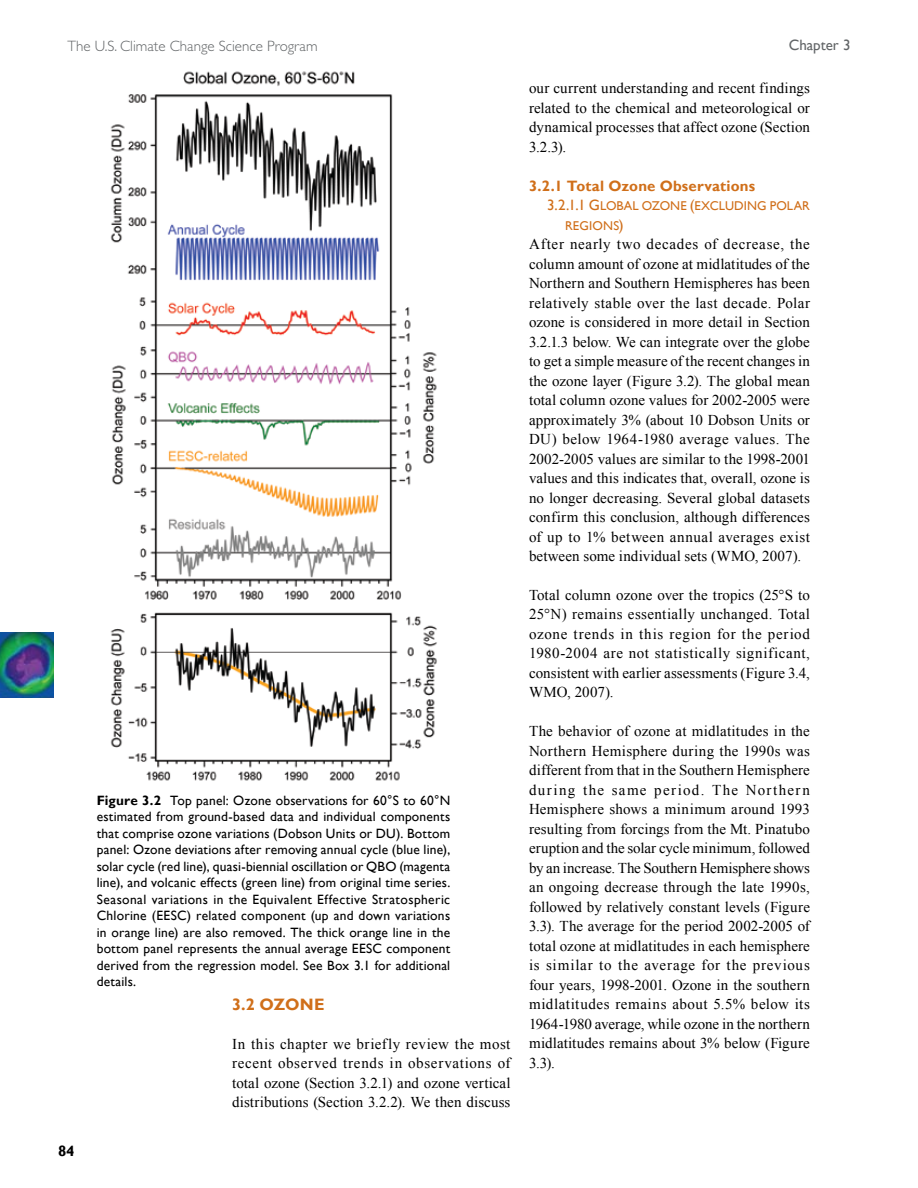
<style>
.page{position:relative;width:918px;height:1188px;background:#fff}
.page>*{position:absolute;margin:0;border:0;box-sizing:border-box;transform-origin:0 0}
.t1{font:700 16.5px "Gill Sans";color:#d06f1a}
.t2{font:15px/19.5px "Times New Roman";letter-spacing:.005em;color:#000;text-align:justify}
.t3{font:300 15px "Gill Sans";color:#626567}
.t4{font:700 15px "Gill Sans";letter-spacing:.01em;color:#d06f1a}
.t5{font:15px "Gill Sans";color:#626567}
.t6{font:700 15px "Gill Sans";color:#000}
.t7{font:13.5px/16.5px "Gill Sans";letter-spacing:.01em;color:#000;text-align:justify}
.t8{font:12.75px/19.5px "Gill Sans MT SC850";letter-spacing:.01em;color:#d06f1a}
.s1{font-weight:700}
.s2{font-size:15px}
</style>
<div class="page">
<img style="left:0;top:632px;width:53px;height:66px">
<img style="left:110px;top:71px;width:327px;height:710px">
<p class="t3" style="left:68px;top:37px;width:252px">The U.S. Climate Change Science Program</p>
<p class="t5" style="left:789px;top:36px;width:63px">Chapter 3</p>
<p class="t6" style="left:58px;top:1142px;width:18px">84</p>
<p class="t7" style="left:97px;top:792px;width:355px"><span class="s1">Figure 3.2</span> Top panel: Ozone observations for 60°S to 60°N estimated from ground-based data and individual components that comprise ozone variations (Dobson Units or DU). Bottom panel: Ozone deviations after removing annual cycle (blue line), solar cycle (red line), quasi-biennial oscillation or QBO (magenta line), and volcanic effects (green line) from original time series.<br>Seasonal variations in the Equivalent Effective Stratospheric Chlorine (EESC) related component (up and down variations in orange line) are also removed. The thick orange line in the bottom panel represents the annual average EESC component derived from the regression model. See Box 3.1 for additional details.</p>
<p class="t1" style="left:232px;top:994px;width:94px">3.2 OZONE</p>
<p class="t2" style="left:232px;top:1034px;width:280px">In this chapter we briefly review the most recent observed trends in observations of total ozone (Section 3.2.1) and ozone vertical distributions (Section 3.2.2). We then discuss</p>
<p class="t2" style="left:529px;top:78px;width:282px">our current understanding and recent findings related to the chemical and meteorological or dynamical processes that affect ozone (Section 3.2.3).</p>
<p class="t4" style="left:529px;top:176px;width:228px">3.2.1 Total Ozone Observations</p>
<p class="t8" style="left:565px;top:196px;width:246px;text-indent:-18px"><span class="s2">3.2.1.1 G</span>LOBAL OZONE <span class="s2">(</span>EXCLUDING POLAR<br>REGIONS<span class="s2">)</span></p>
<p class="t2" style="left:529px;top:234px;width:283px">After nearly two decades of decrease, the column amount of ozone at midlatitudes of the Northern and Southern Hemispheres has been relatively stable over the last decade. Polar ozone is considered in more detail in Section 3.2.1.3 below. We can integrate over the globe to get a simple measure of the recent changes in the ozone layer (Figure 3.2). The global mean total column ozone values for 2002-2005 were approximately 3% (about 10 Dobson Units or DU) below 1964-1980 average values. The 2002-2005 values are similar to the 1998-2001 values and this indicates that, overall, ozone is no longer decreasing. Several global datasets confirm this conclusion, although differences of up to 1% between annual averages exist between some individual sets (WMO, 2007).</p>
<p class="t2" style="left:529px;top:585px;width:283px">Total column ozone over the tropics (25°S to 25°N) remains essentially unchanged. Total ozone trends in this region for the period 1980-2004 are not statistically significant, consistent with earlier assessments (Figure 3.4, WMO, 2007).</p>
<p class="t2" style="left:529px;top:721px;width:283px">The behavior of ozone at midlatitudes in the Northern Hemisphere during the 1990s was different from that in the Southern Hemisphere during the same period. The Northern Hemisphere shows a minimum around 1993 resulting from forcings from the Mt. Pinatubo eruption and the solar cycle minimum, followed by an increase. The Southern Hemisphere shows an ongoing decrease through the late 1990s, followed by relatively constant levels (Figure 3.3). The average for the period 2002-2005 of total ozone at midlatitudes in each hemisphere is similar to the average for the previous four years, 1998-2001. Ozone in the southern midlatitudes remains about 5.5% below its 1964-1980 average, while ozone in the northern midlatitudes remains about 3% below (Figure 3.3).</p>
</div>
